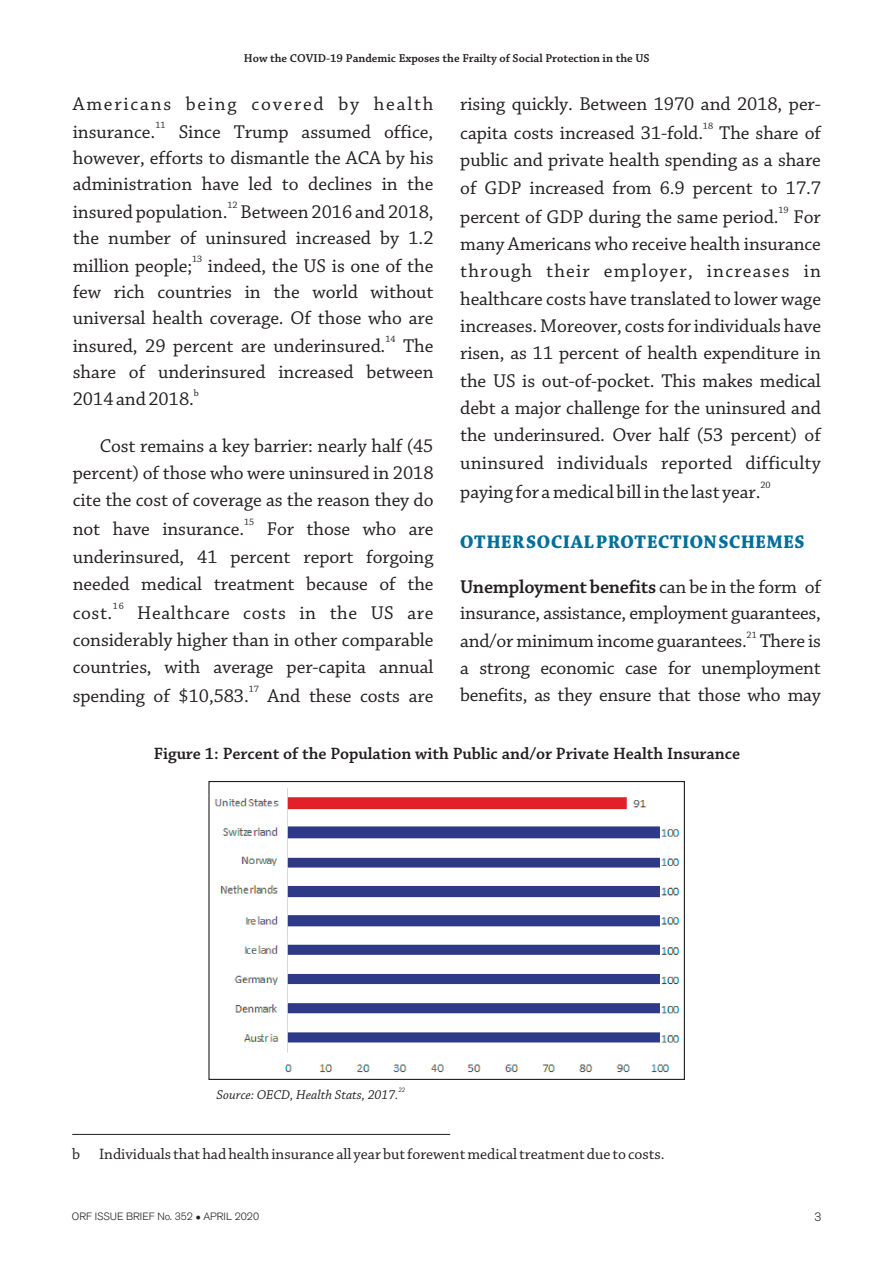
<style>
.page{position:relative;width:893px;height:1263px;background:#fff}
.page>*{position:absolute;margin:0;border:0;box-sizing:border-box;transform-origin:0 0}
.t1{font:19.5px/27.3px "Chaparral Pro";color:#231f20;text-align:justify}
.t2{font:19.5px "Chaparral Pro";letter-spacing:.09em;color:#231f20}
.t3{font:700 19.5px "Chaparral Pro";letter-spacing:.04em;color:#006f9a}
.t4{font:600 17.25px "Chaparral Pro";color:#231f20}
.t5{font:15.75px "Chaparral Pro";color:#231f20}
.t6{font:italic 13.5px "Chaparral Pro";color:#231f20}
.t7{font:600 12px "Chaparral Pro";color:#231f20}
.t8{font:300 12px "Akzidenz Grotesk BQ";color:#231f20}
.t9{font:300 10.5px "Akzidenz Grotesk BQ";color:#231f20}
.t10{font:9.75px "Chaparral Pro";color:#231f20}
.t11{font:italic 6.75px "Chaparral Pro";color:#231f20}
.s1{font-weight:600}
</style>
<div class="page">
<img style="left:214px;top:788px;width:466px;height:285px">
<div style="left:208px;top:781px;width:477px;height:299px;border:1px solid #231f20"></div>
<svg style="left:72px;top:1133px;width:379px;height:2px"></svg>
<p class="t7" style="left:244px;top:53px;width:407px">How the COVID-19 Pandemic Exposes the Frailty of Social Protection in the US</p>
<p class="t2" style="left:73px;top:96px;width:362px">Americans being covered by health</p>
<p class="t10" style="left:155px;top:121px;width:12px">11</p>
<p class="t1" style="left:73px;top:120px;width:362px;line-height:26.2px">insurance. Since Trump assumed office, however, efforts to dismantle the ACA by his administration have led to declines in the</p>
<p class="t10" style="left:227px;top:201px;width:12px">12</p>
<p class="t1" style="left:73px;top:200px;width:362px;line-height:26.2px">insured population. Between 2016 and 2018, the number of uninsured increased by 1.2</p>
<p class="t10" style="left:192px;top:255px;width:12px">13</p>
<p class="t1" style="left:73px;top:254px;width:362px;line-height:26.2px">million people; indeed, the US is one of the few rich countries in the world without universal health coverage. Of those who are</p>
<p class="t10" style="left:385px;top:335px;width:12px">14</p>
<p class="t1" style="left:73px;top:334px;width:362px;line-height:26.2px">insured, 29 percent are underinsured. The share of underinsured increased between</p>
<p class="t10" style="left:194px;top:388px;width:6px">b</p>
<p class="t1" style="left:73px;top:387px;width:123px">2014 and 2018.</p>
<p class="t1" style="left:73px;top:433px;width:362px;text-indent:27px">Cost remains a key barrier: nearly half (45 percent) of those who were uninsured in 2018 cite the cost of coverage as the reason they do</p>
<p class="t10" style="left:244px;top:518px;width:12px">15</p>
<p class="t1" style="left:73px;top:517px;width:362px">not have insurance. For those who are underinsured, 41 percent report forgoing needed medical treatment because of the</p>
<p class="t10" style="left:113px;top:602px;width:12px">16</p>
<p class="t1" style="left:73px;top:600px;width:41px">cost.</p>
<p class="t1" style="left:73px;top:600px;width:362px;text-indent:65px">Healthcare costs in the US are considerably higher than in other comparable countries, with average per-capita annual</p>
<p class="t10" style="left:249px;top:685px;width:12px">17</p>
<p class="t1" style="left:73px;top:684px;width:362px">spending of $10,583. And these costs are</p>
<p class="t1" style="left:460px;top:92px;width:362px">rising quickly. Between 1970 and 2018, per-</p>
<p class="t10" style="left:703px;top:122px;width:12px">18</p>
<p class="t1" style="left:460px;top:121px;width:362px">capita costs increased 31-fold. The share of public and private health spending as a share of GDP increased from 6.9 percent to 17.7</p>
<p class="t10" style="left:778px;top:206px;width:12px">19</p>
<p class="t1" style="left:460px;top:204px;width:362px">percent of GDP during the same period. For many Americans who receive health insurance through their employer, increases in healthcare costs have translated to lower wage increases. Moreover, costs for individuals have risen, as 11 percent of health expenditure in the US is out-of-pocket. This makes medical debt a major challenge for the uninsured and the underinsured. Over half (53 percent) of uninsured individuals reported difficulty</p>
<p class="t10" style="left:760px;top:480px;width:12px">20</p>
<p class="t1" style="left:460px;top:479px;width:302px">paying for a medical bill in the last year.</p>
<p class="t3" style="left:460px;top:534px;width:346px">OTHER SOCIAL PROTECTION SCHEMES</p>
<p class="t1" style="left:460px;top:575px;width:362px;line-height:26.7px"><span class="s1">Unemployment benefits</span> can be in the form of insurance, assistance, employment guarantees,</p>
<p class="t10" style="left:747px;top:630px;width:12px">21</p>
<p class="t1" style="left:460px;top:629px;width:362px;line-height:26.7px">and/or minimum income guarantees. There is a strong economic case for unemployment benefits, as they ensure that those who may</p>
<p class="t4" style="left:154px;top:746px;width:588px">Figure 1: Percent of the Population with Public and/or Private Health Insurance</p>
<p class="t11" style="left:398px;top:1087px;width:8px">22</p>
<p class="t6" style="left:217px;top:1088px;width:183px">Source: OECD, Health Stats, 2017.</p>
<p class="t5" style="left:72px;top:1147px;width:594px">b Individuals that had health insurance all year but forewent medical treatment due to costs.</p>
<p class="t9" style="left:72px;top:1212px;width:189px">ORF ISSUE BRIEF No. 352 ●APRIL 2020</p>
<p class="t8" style="left:814px;top:1212px;width:8px">3</p>
</div>
